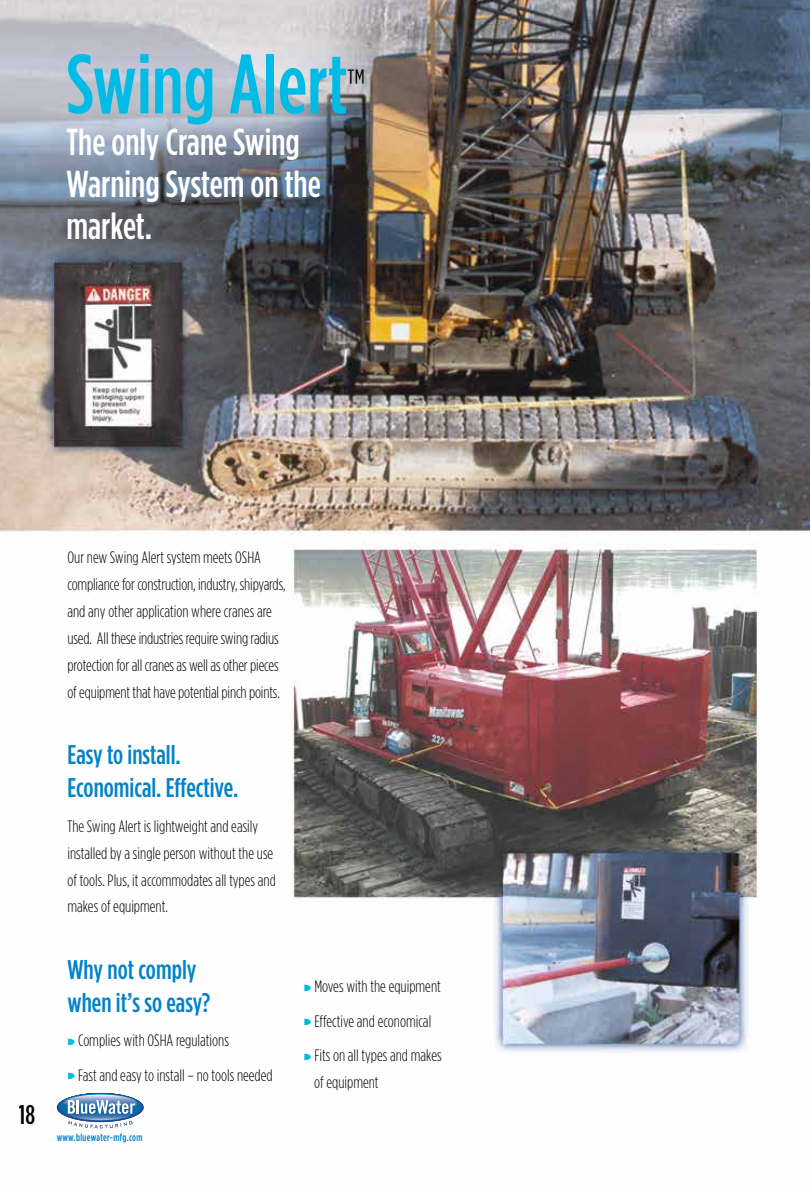
<style>
.page{position:relative;width:810px;height:1188px;background:#fff}
.page>*{position:absolute;margin:0;border:0;box-sizing:border-box;transform-origin:0 0}
.t1{font:500 84px "Gotham Condensed";color:#00bbe5}
.t2{font:500 37.5px/42px "Gotham Condensed";color:#fff}
.t3{font:500 27px/33px "Gotham Condensed";color:#0083ca}
.t4{font:500 27px "Gotham Condensed";color:#000}
.t5{font:300 16.5px/27px "Gotham Condensed";color:#000}
.t6{font:500 10.5px "Gotham Condensed";letter-spacing:.025em;color:#0083ca}
.s1{font-weight:300;font-size:45px;color:#000}
</style>
<div class="page">
<img style="left:0;top:0;width:810px;height:1129px">
<div style="left:60px;top:1094px;width:81px;height:25px;background:#026dab;border-radius:50%"></div>
<svg style="left:63px;top:1095px;width:75px;height:33px"></svg>
<svg style="left:68px;top:1038px;width:7px;height:7px"></svg>
<svg style="left:68px;top:1073px;width:7px;height:6px"></svg>
<svg style="left:304px;top:985px;width:7px;height:6px"></svg>
<svg style="left:304px;top:1019px;width:7px;height:7px"></svg>
<svg style="left:304px;top:1054px;width:7px;height:6px"></svg>
<h1 class="t1" style="left:66px;top:38px;width:300px">Swing Alert<span class="s1">™</span></h1>
<h2 class="t2" style="left:66px;top:120px;width:256px">The only Crane Swing<br>Warning System on the market.</h2>
<h3 class="t4" style="left:19px;top:1099px;width:18px">18</h3>
<p class="t5" style="left:68px;top:544px;width:220px">Our new Swing Alert system meets OSHA compliance for construction, industry, shipyards, and any other application where cranes are used. All these industries require swing radius protection for all cranes as well as other pieces of equipment that have potential pinch points.</p>
<h3 class="t3" style="left:68px;top:737px;width:172px">Easy to install.<br>Economical. Effective.</h3>
<p class="t5" style="left:68px;top:812px;width:210px">The Swing Alert is lightweight and easily installed by a single person without the use of tools. Plus, it accommodates all types and makes of equipment.</p>
<h3 class="t3" style="left:68px;top:952px;width:144px">Why not comply when it’s so easy?</h3>
<p class="t5" style="left:78px;top:1023px;width:196px;line-height:34.5px">Complies with OSHA regulations<br>Fast and easy to install – no tools needed</p>
<p class="t6" style="left:57px;top:1131px;width:87px">www.bluewater-mfg.com</p>
<p class="t5" style="left:314px;top:969px;width:129px;line-height:34.5px">Moves with the equipment<br>Effective and economical<br>Fits on all types and makes</p>
<p class="t5" style="left:314px;top:1069px;width:66px">of equipment</p>
</div>
